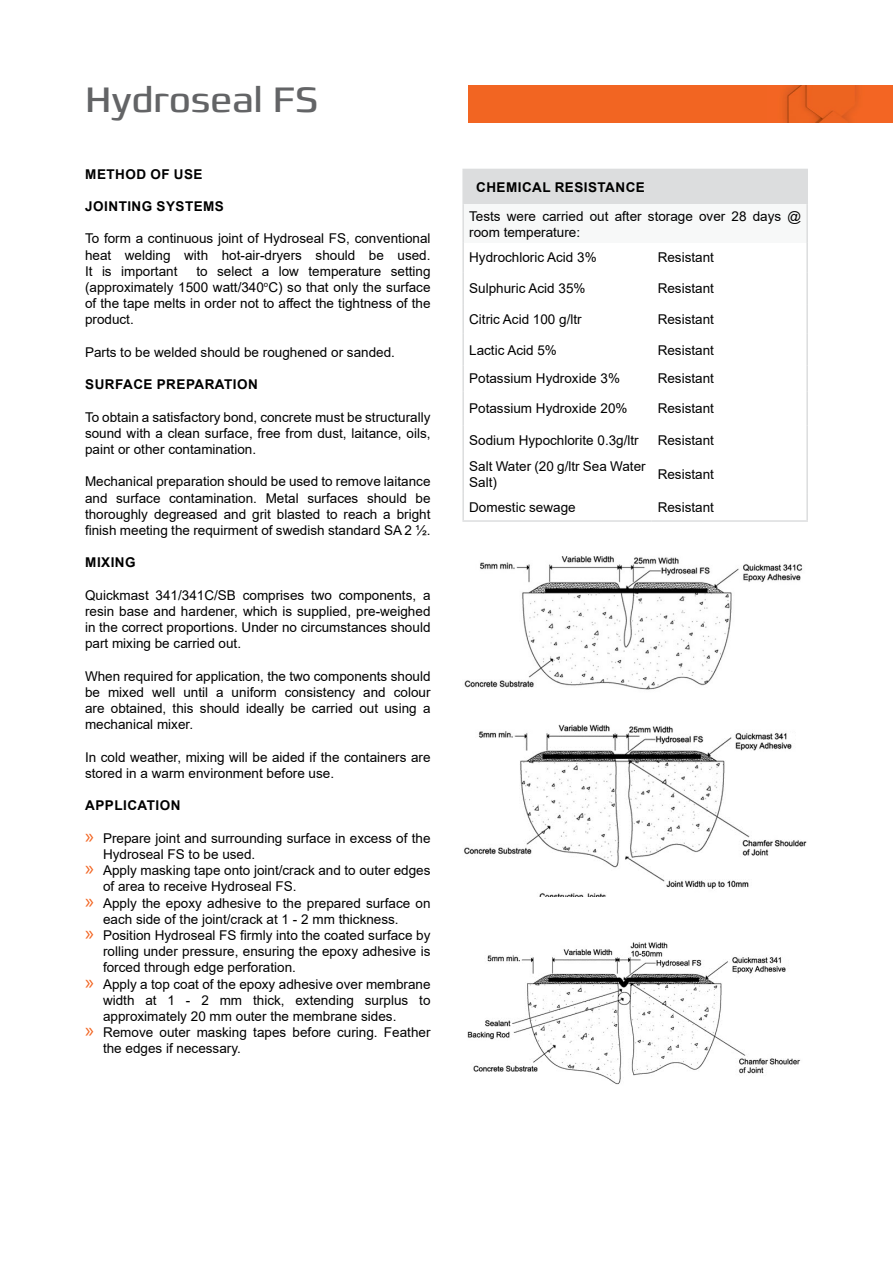
<style>
.page{position:relative;width:893px;height:1263px;background:#fff}
.page>*{position:absolute;margin:0;border:0;box-sizing:border-box;transform-origin:0 0}
.t1{font:36px "Francker CYR";color:#636466}
.t2{font:13.5px/16.2px "Arial";color:#000;text-align:justify}
.t3{font:700 13.5px "Arial";letter-spacing:.035em;color:#000}
.s1{font-family:"Myriad Pro";font-size:21px;color:#f26522}
</style>
<div class="page">
<img style="left:464px;top:556px;width:339px;height:134px">
<img style="left:464px;top:724px;width:343px;height:172px">
<img style="left:467px;top:942px;width:334px;height:143px">
<div style="left:463px;top:169px;width:344px;height:36px;background:#dcddde"></div>
<div style="left:463px;top:205px;width:344px;height:38px;background:#f7f8f8"></div>
<hr style="left:462px;top:169px;width:190px;height:1px;background:#dcddde">
<hr style="left:462px;top:170px;width:2px;height:35px;background:#dcddde">
<hr style="left:652px;top:169px;width:156px;height:1px;background:#dcddde">
<hr style="left:806px;top:170px;width:2px;height:35px;background:#dcddde">
<hr style="left:462px;top:205px;width:2px;height:38px;background:#dcddde">
<hr style="left:806px;top:205px;width:2px;height:38px;background:#dcddde">
<hr style="left:462px;top:243px;width:2px;height:29px;background:#dcddde">
<hr style="left:806px;top:243px;width:2px;height:29px;background:#dcddde">
<hr style="left:462px;top:272px;width:2px;height:32px;background:#dcddde">
<hr style="left:806px;top:272px;width:2px;height:32px;background:#dcddde">
<hr style="left:462px;top:304px;width:2px;height:30px;background:#dcddde">
<hr style="left:806px;top:304px;width:2px;height:30px;background:#dcddde">
<hr style="left:462px;top:334px;width:2px;height:32px;background:#dcddde">
<hr style="left:806px;top:334px;width:2px;height:32px;background:#dcddde">
<hr style="left:462px;top:366px;width:2px;height:25px;background:#dcddde">
<hr style="left:806px;top:366px;width:2px;height:25px;background:#dcddde">
<hr style="left:462px;top:391px;width:2px;height:34px;background:#dcddde">
<hr style="left:806px;top:391px;width:2px;height:34px;background:#dcddde">
<hr style="left:462px;top:425px;width:2px;height:30px;background:#dcddde">
<hr style="left:806px;top:425px;width:2px;height:30px;background:#dcddde">
<hr style="left:462px;top:455px;width:2px;height:38px;background:#dcddde">
<hr style="left:806px;top:455px;width:2px;height:38px;background:#dcddde">
<hr style="left:462px;top:493px;width:2px;height:27px;background:#dcddde">
<hr style="left:806px;top:493px;width:2px;height:27px;background:#dcddde">
<hr style="left:462px;top:520px;width:190px;height:2px;background:#dcddde">
<hr style="left:652px;top:520px;width:156px;height:2px;background:#dcddde">
<div style="left:468px;top:85px;width:424px;height:38px;background:#f26522"></div>
<div style="left:751px;top:85px;width:142px;height:38px;background:#f26522"></div>
<img style="left:783px;top:86px;width:75px;height:37px">
<h1 class="t1" style="left:85px;top:78px;width:234px">Hydroseal FS</h1>
<p class="t3" style="left:85px;top:164px;width:119px">METHOD OF USE</p>
<p class="t3" style="left:85px;top:197px;width:140px">JOINTING SYSTEMS</p>
<p class="t2" style="left:85px;top:230px;width:347px">To form a continuous joint of Hydroseal FS, conventional heat welding with hot-air-dryers should be used.<br>It is important</p>
<p class="t2" style="left:85px;top:263px;width:347px;text-indent:111px">to select a low temperature setting (approximately 1500 watt/340<sup>o</sup>C) so that only the surface of the tape melts in order not to affect the tightness of the product.</p>
<p class="t2" style="left:85px;top:344px;width:311px">Parts to be welded should be roughened or sanded.</p>
<p class="t3" style="left:85px;top:375px;width:174px">SURFACE PREPARATION</p>
<p class="t2" style="left:85px;top:409px;width:347px">To obtain a satisfactory bond, concrete must be structurally sound with a clean surface, free from dust, laitance, oils, paint or other contamination.</p>
<p class="t2" style="left:85px;top:473px;width:347px">Mechanical preparation should be used to remove laitance and surface contamination. Metal surfaces should be thoroughly degreased and grit blasted to reach a bright finish meeting the requirment of swedish standard SA 2 ½.</p>
<p class="t3" style="left:85px;top:553px;width:52px">MIXING</p>
<p class="t2" style="left:85px;top:587px;width:347px">Quickmast 341/341C/SB comprises two components, a resin base and hardener, which is supplied, pre-weighed in the correct proportions. Under no circumstances should part mixing be carried out.</p>
<p class="t2" style="left:85px;top:668px;width:347px">When required for application, the two components should be mixed well until a uniform consistency and colour are obtained, this should ideally be carried out using a mechanical mixer.</p>
<p class="t2" style="left:85px;top:749px;width:347px">In cold weather, mixing will be aided if the containers are stored in a warm environment before use.</p>
<p class="t3" style="left:85px;top:796px;width:97px">APPLICATION</p>
<p class="t2" style="left:85px;top:830px;width:347px"><span class="s1">»</span> Prepare joint and surrounding surface in excess of the</p>
<p class="t2" style="left:103px;top:846px;width:154px">Hydroseal FS to be used.</p>
<p class="t2" style="left:85px;top:862px;width:347px"><span class="s1">»</span> Apply masking tape onto joint/crack and to outer edges</p>
<p class="t2" style="left:103px;top:878px;width:195px">of area to receive Hydroseal FS.</p>
<p class="t2" style="left:85px;top:895px;width:347px"><span class="s1">»</span> Apply the epoxy adhesive to the prepared surface on</p>
<p class="t2" style="left:103px;top:911px;width:297px">each side of the joint/crack at 1 - 2 mm thickness.</p>
<p class="t2" style="left:85px;top:927px;width:347px"><span class="s1">»</span> Position Hydroseal FS firmly into the coated surface by</p>
<p class="t2" style="left:103px;top:943px;width:329px">rolling under pressure, ensuring the epoxy adhesive is</p>
<p class="t2" style="left:103px;top:959px;width:194px">forced through edge perforation.</p>
<p class="t2" style="left:85px;top:976px;width:347px"><span class="s1">»</span> Apply a top coat of the epoxy adhesive over membrane</p>
<p class="t2" style="left:103px;top:992px;width:329px">width at 1 - 2 mm thick, extending surplus to</p>
<p class="t2" style="left:103px;top:1008px;width:295px">approximately 20 mm outer the membrane sides.</p>
<p class="t2" style="left:85px;top:1024px;width:347px"><span class="s1">»</span> Remove outer masking tapes before curing. Feather</p>
<p class="t2" style="left:103px;top:1040px;width:139px">the edges if necessary.</p>
<p class="t3" style="left:476px;top:178px;width:170px">CHEMICAL RESISTANCE</p>
<p class="t2" style="left:469px;top:208px;width:333px">Tests were carried out after storage over 28 days @ room temperature:</p>
<p class="t2" style="left:469px;top:249px;width:129px">Hydrochloric Acid 3%</p>
<p class="t2" style="left:658px;top:249px;width:58px">Resistant</p>
<p class="t2" style="left:469px;top:280px;width:118px">Sulphuric Acid 35%</p>
<p class="t2" style="left:658px;top:280px;width:58px">Resistant</p>
<p class="t2" style="left:469px;top:311px;width:114px">Citric Acid 100 g/ltr</p>
<p class="t2" style="left:658px;top:311px;width:58px">Resistant</p>
<p class="t2" style="left:469px;top:342px;width:89px">Lactic Acid 5%</p>
<p class="t2" style="left:658px;top:342px;width:58px">Resistant</p>
<p class="t2" style="left:469px;top:370px;width:152px">Potassium Hydroxide 3%</p>
<p class="t2" style="left:658px;top:370px;width:58px">Resistant</p>
<p class="t2" style="left:469px;top:400px;width:160px">Potassium Hydroxide 20%</p>
<p class="t2" style="left:658px;top:400px;width:58px">Resistant</p>
<p class="t2" style="left:469px;top:432px;width:171px">Sodium Hypochlorite 0.3g/ltr</p>
<p class="t2" style="left:658px;top:432px;width:58px">Resistant</p>
<p class="t2" style="left:469px;top:458px;width:178px">Salt Water (20 g/ltr Sea Water<br>Salt)</p>
<p class="t2" style="left:658px;top:466px;width:58px">Resistant</p>
<p class="t2" style="left:469px;top:499px;width:108px">Domestic sewage</p>
<p class="t2" style="left:658px;top:499px;width:58px">Resistant</p>
</div>
